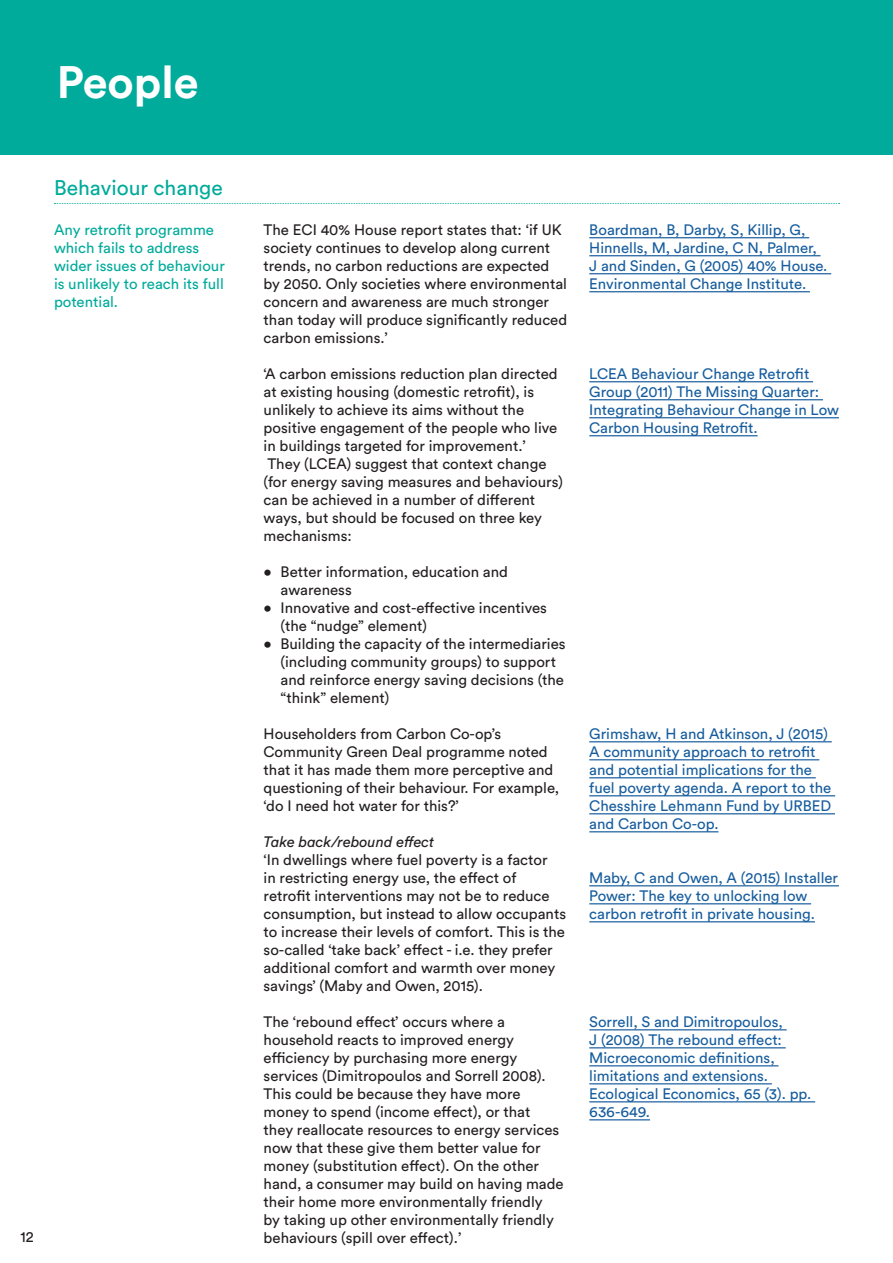
<style>
.page{position:relative;width:893px;height:1263px;background:#fff}
.page>*{position:absolute;margin:0;border:0;box-sizing:border-box;transform-origin:0 0}
.t1{font:700 45px "Circular Std";color:#fff}
.t2{font:21px "Circular Std";color:#00ab9b}
.t3{font:15px/18px "Circular Std";color:#231f20}
.t4{font:15px/18px "Circular Std";color:#175d9e}
.t5{font:15px/18px "Circular Std";color:#00ab9b}
.t6{font:italic 15px "Circular Std";color:#231f20}
</style>
<div class="page">
<svg style="left:54px;top:203px;width:786px;height:1px"></svg>
<hr style="left:589px;top:237px;width:220px;height:1px;background:#175d9e">
<hr style="left:589px;top:255px;width:231px;height:1px;background:#175d9e">
<hr style="left:589px;top:273px;width:242px;height:1px;background:#175d9e">
<hr style="left:589px;top:291px;width:221px;height:1px;background:#175d9e">
<hr style="left:589px;top:381px;width:224px;height:1px;background:#175d9e">
<hr style="left:589px;top:399px;width:234px;height:1px;background:#175d9e">
<hr style="left:589px;top:417px;width:250px;height:1px;background:#175d9e">
<hr style="left:589px;top:435px;width:169px;height:1px;background:#175d9e">
<hr style="left:589px;top:741px;width:243px;height:1px;background:#175d9e">
<hr style="left:589px;top:759px;width:230px;height:1px;background:#175d9e">
<hr style="left:589px;top:777px;width:227px;height:1px;background:#175d9e">
<hr style="left:589px;top:795px;width:246px;height:1px;background:#175d9e">
<hr style="left:589px;top:813px;width:246px;height:1px;background:#175d9e">
<hr style="left:589px;top:831px;width:129px;height:1px;background:#175d9e">
<hr style="left:589px;top:885px;width:250px;height:1px;background:#175d9e">
<hr style="left:589px;top:903px;width:222px;height:1px;background:#175d9e">
<hr style="left:589px;top:921px;width:226px;height:1px;background:#175d9e">
<hr style="left:589px;top:1029px;width:198px;height:1px;background:#175d9e">
<hr style="left:589px;top:1047px;width:197px;height:1px;background:#175d9e">
<hr style="left:589px;top:1065px;width:189px;height:1px;background:#175d9e">
<hr style="left:589px;top:1083px;width:183px;height:1px;background:#175d9e">
<hr style="left:589px;top:1101px;width:226px;height:1px;background:#175d9e">
<hr style="left:589px;top:1119px;width:61px;height:1px;background:#175d9e">
<div style="left:0;top:0;width:893px;height:154px;background:#00ab9b"></div>
<h1 class="t1" style="left:57px;top:53px;width:143px">People</h1>
<h2 class="t2" style="left:54px;top:174px;width:170px">Behaviour change</h2>
<p class="t5" style="left:54px;top:220px;width:172px">Any retrofit programme which fails to address wider issues of behaviour is unlikely to reach its full potential.</p>
<p class="t3" style="left:20px;top:1227px;width:15px">12</p>
<p class="t3" style="left:264px;top:220px;width:305px">The ECI 40% House report states that: ‘if UK society continues to develop along current trends, no carbon reductions are expected by 2050. Only societies where environmental concern and awareness are much stronger than today will produce significantly reduced carbon emissions.’</p>
<p class="t3" style="left:264px;top:364px;width:301px">‘A carbon emissions reduction plan directed at existing housing (domestic retrofit), is unlikely to achieve its aims without the positive engagement of the people who live in buildings targeted for improvement.’<br>They (LCEA) suggest that context change (for energy saving measures and behaviours) can be achieved in a number of different ways, but should be focused on three key mechanisms:</p>
<p class="t3" style="left:281px;top:562px;width:229px;text-indent:-17px">• Better information, education and awareness</p>
<p class="t3" style="left:281px;top:598px;width:268px;text-indent:-17px">• Innovative and cost-effective incentives (the “nudge” element)</p>
<p class="t3" style="left:281px;top:634px;width:286px;text-indent:-17px">• Building the capacity of the intermediaries (including community groups) to support and reinforce energy saving decisions (the “think” element)</p>
<p class="t3" style="left:264px;top:724px;width:297px">Householders from Carbon Co-op’s Community Green Deal programme noted that it has made them more perceptive and questioning of their behaviour. For example, ‘do I need hot water for this?’</p>
<p class="t6" style="left:264px;top:832px;width:172px">Take back/rebound effect</p>
<p class="t3" style="left:264px;top:850px;width:304px">‘In dwellings where fuel poverty is a factor<br>in restricting energy use, the effect of retrofit interventions may not be to reduce consumption, but instead to allow occupants to increase their levels of comfort. This is the so-called ‘take back’ effect - i.e. they prefer additional comfort and warmth over money savings’ (Maby and Owen, 2015).</p>
<p class="t3" style="left:264px;top:1012px;width:302px">The ‘rebound effect’ occurs where a household reacts to improved energy efficiency by purchasing more energy services (Dimitropoulos and Sorrell 2008).<br>This could be because they have more money to spend (income effect), or that they reallocate resources to energy services now that these give them better value for money (substitution effect). On the other hand, a consumer may build on having made their home more environmentally friendly<br>by taking up other environmentally friendly behaviours (spill over effect).’</p>
<p class="t4" style="left:589px;top:220px;width:240px">Boardman, B, Darby, S, Killip, G, Hinnells, M, Jardine, C N, Palmer, J and Sinden, G (2005) 40% House.<br>Environmental Change Institute.</p>
<p class="t4" style="left:589px;top:364px;width:251px">LCEA Behaviour Change Retrofit<br>Group (2011) The Missing Quarter:<br>Integrating Behaviour Change in Low<br>Carbon Housing Retrofit.</p>
<p class="t4" style="left:589px;top:724px;width:244px">Grimshaw, H and Atkinson, J (2015)<br>A community approach to retrofit and potential implications for the fuel poverty agenda. A report to the<br>Chesshire Lehmann Fund by URBED and Carbon Co-op.</p>
<p class="t4" style="left:589px;top:868px;width:250px">Maby, C and Owen, A (2015) Installer<br>Power: The key to unlocking low carbon retrofit in private housing.</p>
<p class="t4" style="left:589px;top:1012px;width:224px">Sorrell, S and Dimitropoulos,<br>J (2008) The rebound effect:<br>Microeconomic definitions, limitations and extensions.<br>Ecological Economics, 65 (3). pp.<br>636-649.</p>
</div>
